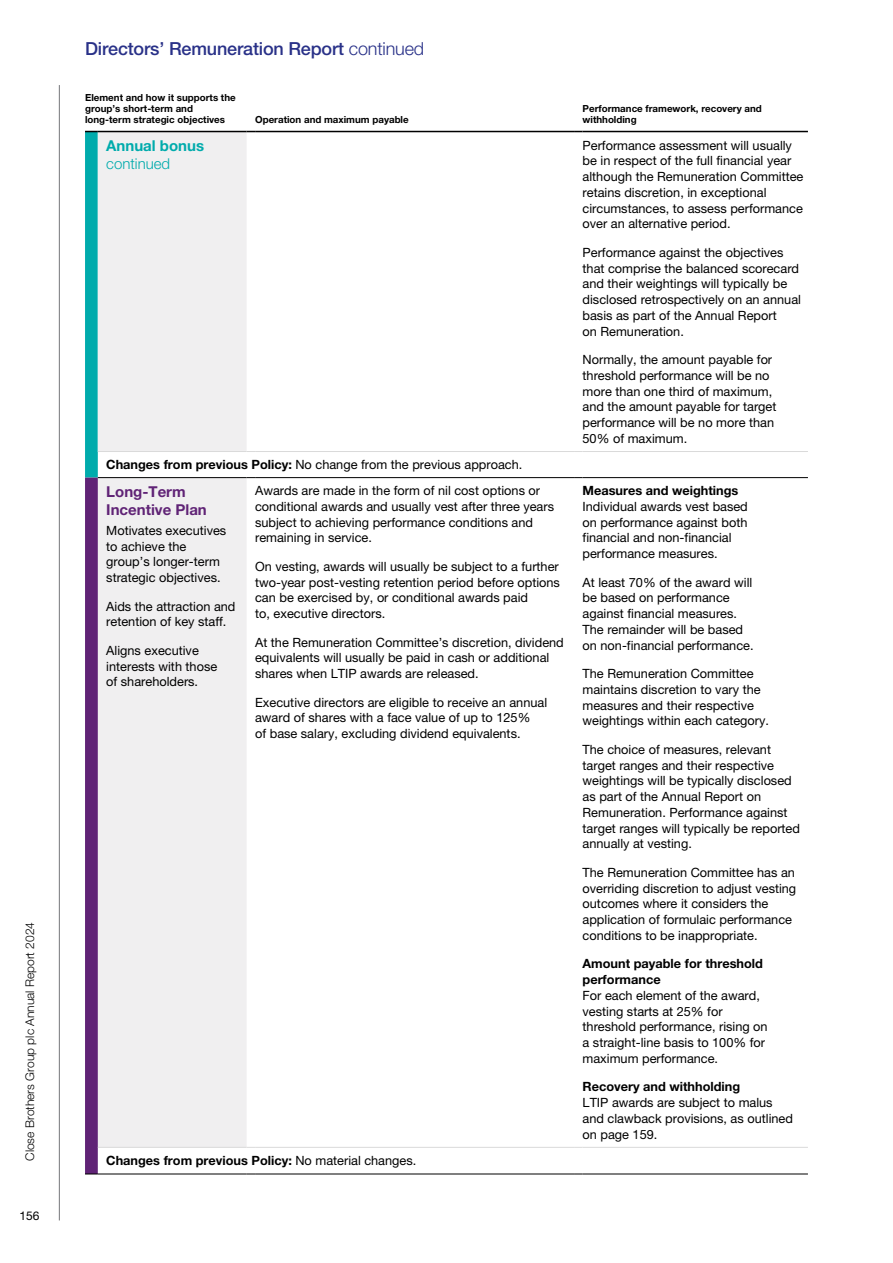
<style>
.page{position:relative;width:893px;height:1263px;background:#fff}
.page>*{position:absolute;margin:0;border:0;box-sizing:border-box;transform-origin:0 0}
.t1{font:500 18px "Helvetica Neue LT Std";letter-spacing:-.01em;color:#293188}
.t2{font:700 15px/18px "Helvetica Neue LT Std";color:#602376}
.t3{font:700 15px "Helvetica Neue LT Std";color:#00abac}
.t4{font:300 15px "Helvetica Neue LT Std";color:#00abac}
.t5{font:12.75px/15.8px "Helvetica Neue LT Std";color:#000}
.t6{font:700 12.75px/15.8px "Helvetica Neue LT Std";color:#000}
.t7{font:300 12px "Helvetica Neue LT Std";color:#000}
.t8{font:12px "Helvetica Neue LT Std";color:#000}
.t9{font:700 9.75px/11.2px "Helvetica Neue LT Std";color:#000}
.s1{font-weight:300}
.s2{font-weight:700}
.s3{font-weight:400}
</style>
<div class="page">
<div style="left:98px;top:132px;width:149px;height:1015px;background:#f0eff0"></div>
<hr style="left:98px;top:131px;width:149px;height:1px;background:#000">
<hr style="left:255px;top:131px;width:319px;height:1px;background:#000">
<hr style="left:583px;top:131px;width:225px;height:1px;background:#000">
<hr style="left:98px;top:451px;width:149px;height:1px;background:#dadada">
<hr style="left:255px;top:451px;width:319px;height:1px;background:#dadada">
<hr style="left:583px;top:451px;width:225px;height:1px;background:#dadada">
<hr style="left:98px;top:1147px;width:149px;height:1px;background:#dadada">
<hr style="left:255px;top:1147px;width:319px;height:1px;background:#dadada">
<hr style="left:583px;top:1147px;width:225px;height:1px;background:#dadada">
<hr style="left:98px;top:477px;width:149px;height:1px;background:#000">
<hr style="left:255px;top:477px;width:319px;height:1px;background:#000">
<hr style="left:583px;top:477px;width:225px;height:1px;background:#000">
<svg style="left:85px;top:131px;width:13px;height:1044px;background:#445389"></svg>
<hr style="left:98px;top:1174px;width:149px;height:1px;background:#000">
<hr style="left:255px;top:1174px;width:319px;height:1px;background:#000">
<hr style="left:583px;top:1174px;width:225px;height:1px;background:#000">
<hr style="left:59px;top:85px;width:1px;height:1135px;background:#76777a">
<p class="t7" style="left:23px;top:1161px;width:240px;rotate:-90deg">Close Brothers Group plc Annual Report 2024</p>
<p class="t8" style="left:19px;top:1209px;width:22px">156</p>
<h1 class="t1" style="left:85px;top:38px;width:341px">Directors’ Remuneration Report <span class="s1">continued</span></h1>
<p class="t9" style="left:85px;top:91px;width:152px">Element and how it supports the group’s short-term and long-term strategic objectives</p>
<p class="t3" style="left:106px;top:137px;width:99px">Annual bonus</p>
<p class="t4" style="left:106px;top:155px;width:65px">continued</p>
<p class="t9" style="left:255px;top:114px;width:155px">Operation and maximum payable</p>
<p class="t9" style="left:583px;top:102px;width:181px">Performance framework, recovery and withholding</p>
<p class="t5" style="left:583px;top:137px;width:222px">Performance assessment will usually be in respect of the full financial year although the Remuneration Committee retains discretion, in exceptional circumstances, to assess performance over an alternative period.</p>
<p class="t5" style="left:583px;top:244px;width:220px">Performance against the objectives that comprise the balanced scorecard and their weightings will typically be disclosed retrospectively on an annual basis as part of the Annual Report<br>on Remuneration.</p>
<p class="t5" style="left:583px;top:352px;width:195px">Normally, the amount payable for threshold performance will be no more than one third of maximum, and the amount payable for target performance will be no more than<br>50% of maximum.</p>
<p class="t5" style="left:106px;top:456px;width:418px"><span class="s2">Changes from previous Policy:</span> No change from the previous approach.</p>
<p class="t2" style="left:106px;top:482px;width:102px">Long-Term<br>Incentive Plan</p>
<p class="t5" style="left:106px;top:522px;width:121px">Motivates executives to achieve the group’s longer-term strategic objectives.</p>
<p class="t5" style="left:106px;top:598px;width:131px">Aids the attraction and retention of key staff.</p>
<p class="t5" style="left:106px;top:642px;width:112px">Aligns executive interests with those of shareholders.</p>
<p class="t5" style="left:255px;top:483px;width:300px">Awards are made in the form of nil cost options or conditional awards and usually vest after three years subject to achieving performance conditions and remaining in service.</p>
<p class="t5" style="left:255px;top:558px;width:306px">On vesting, awards will usually be subject to a further two-year post-vesting retention period before options can be exercised by, or conditional awards paid<br>to, executive directors.</p>
<p class="t5" style="left:255px;top:634px;width:310px">At the Remuneration Committee’s discretion, dividend equivalents will usually be paid in cash or additional shares when LTIP awards are released.</p>
<p class="t5" style="left:255px;top:694px;width:294px">Executive directors are eligible to receive an annual award of shares with a face value of up to 125%<br>of base salary, excluding dividend equivalents.</p>
<p class="t6" style="left:106px;top:1152px;width:312px">Changes from previous Policy: <span class="s3">No material changes.</span></p>
<p class="t6" style="left:583px;top:482px;width:157px">Measures and weightings</p>
<p class="t5" style="left:583px;top:498px;width:167px">Individual awards vest based on performance against both financial and non-financial performance measures.</p>
<p class="t5" style="left:583px;top:574px;width:172px">At least 70% of the award will be based on performance against financial measures.<br>The remainder will be based on non-financial performance.</p>
<p class="t5" style="left:583px;top:666px;width:188px">The Remuneration Committee maintains discretion to vary the measures and their respective weightings within each category.</p>
<p class="t5" style="left:583px;top:741px;width:219px">The choice of measures, relevant target ranges and their respective weightings will be typically disclosed as part of the Annual Report on Remuneration. Performance against target ranges will typically be reported annually at vesting.</p>
<p class="t5" style="left:583px;top:864px;width:215px">The Remuneration Committee has an overriding discretion to adjust vesting outcomes where it considers the application of formulaic performance conditions to be inappropriate.</p>
<p class="t6" style="left:583px;top:956px;width:182px">Amount payable for threshold performance</p>
<p class="t5" style="left:583px;top:987px;width:187px">For each element of the award, vesting starts at 25% for threshold performance, rising on a straight-line basis to 100% for maximum performance.</p>
<p class="t6" style="left:583px;top:1079px;width:159px">Recovery and withholding</p>
<p class="t5" style="left:583px;top:1094px;width:212px">LTIP awards are subject to malus and clawback provisions, as outlined on page 159.</p>
</div>
